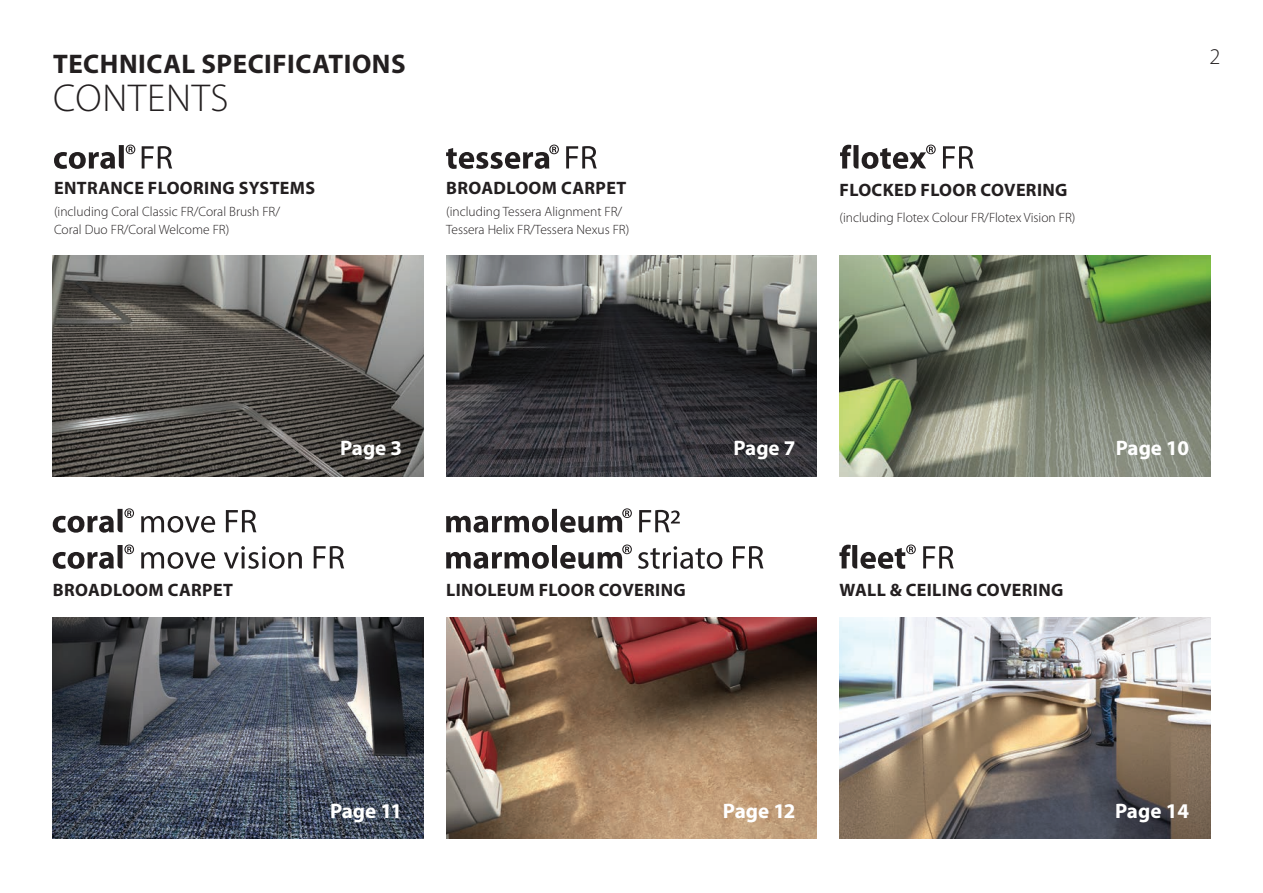
<style>
.page{position:relative;width:1263px;height:893px;background:#fff}
.page>*{position:absolute;margin:0;border:0;box-sizing:border-box;transform-origin:0 0}
.t1{font:300 39px "Myriad Pro";letter-spacing:.02em;color:#231f20}
.t2{font:700 27px "Myriad Pro";letter-spacing:.02em;color:#231f20}
.t3{font:300 22.5px "Myriad Pro";color:#231f20}
.t4{font:700 21px "Myriad Pro";color:#fff}
.t5{font:700 18px "Myriad Pro";letter-spacing:.02em;color:#231f20}
.t6{font:300 13.5px/18px "Myriad Pro";color:#231f20}
</style>
<div class="page">
<svg style="left:142px;top:146px;width:30px;height:22px"></svg>
<svg style="left:54px;top:145px;width:81px;height:24px"></svg>
<svg style="left:566px;top:146px;width:31px;height:22px"></svg>
<svg style="left:446px;top:145px;width:113px;height:24px"></svg>
<img style="left:53px;top:255px;width:370px;height:221px">
<img style="left:446px;top:255px;width:371px;height:221px">
<svg style="left:840px;top:145px;width:96px;height:24px"></svg>
<svg style="left:943px;top:146px;width:30px;height:22px"></svg>
<img style="left:839px;top:255px;width:371px;height:221px">
<svg style="left:141px;top:516px;width:74px;height:17px"></svg>
<svg style="left:226px;top:510px;width:30px;height:22px"></svg>
<svg style="left:53px;top:508px;width:81px;height:25px"></svg>
<svg style="left:141px;top:552px;width:74px;height:17px"></svg>
<svg style="left:224px;top:546px;width:78px;height:23px"></svg>
<svg style="left:314px;top:546px;width:30px;height:22px"></svg>
<svg style="left:53px;top:544px;width:81px;height:25px"></svg>
<img style="left:53px;top:618px;width:370px;height:221px">
<img style="left:839px;top:618px;width:371px;height:221px">
<svg style="left:923px;top:546px;width:31px;height:22px"></svg>
<svg style="left:839px;top:544px;width:77px;height:25px"></svg>
<svg style="left:446px;top:508px;width:186px;height:25px"></svg>
<svg style="left:639px;top:510px;width:41px;height:22px"></svg>
<svg style="left:638px;top:546px;width:84px;height:23px"></svg>
<svg style="left:733px;top:546px;width:30px;height:22px"></svg>
<svg style="left:446px;top:544px;width:186px;height:25px"></svg>
<img style="left:446px;top:618px;width:371px;height:221px">
<h2 class="t2" style="left:53px;top:46px;width:354px">TECHNICAL SPECIFICATIONS</h2>
<h1 class="t1" style="left:53px;top:75px;width:177px">CONTENTS</h1>
<h3 class="t5" style="left:54px;top:176px;width:262px">ENTRANCE FLOORING SYSTEMS</h3>
<p class="t6" style="left:54px;top:203px;width:228px">(including Coral Classic FR/Coral Brush FR/<br>Coral Duo FR/Coral Welcome FR)</p>
<h3 class="t5" style="left:446px;top:176px;width:182px">BROADLOOM CARPET</h3>
<p class="t6" style="left:446px;top:203px;width:185px">(including Tessera Alignment FR/<br>Tessera Helix FR/Tessera Nexus FR)</p>
<h3 class="t5" style="left:840px;top:179px;width:229px">FLOCKED FLOOR COVERING</h3>
<p class="t6" style="left:839px;top:208px;width:237px">(including Flotex Colour FR/Flotex Vision FR)</p>
<h3 class="t3" style="left:1209px;top:43px;width:12px">2</h3>
<h3 class="t5" style="left:53px;top:578px;width:182px">BROADLOOM CARPET</h3>
<h3 class="t4" style="left:340px;top:434px;width:64px">Page 3</h3>
<h3 class="t4" style="left:733px;top:434px;width:64px">Page 7</h3>
<h3 class="t5" style="left:446px;top:578px;width:241px">LINOLEUM FLOOR COVERING</h3>
<h3 class="t5" style="left:840px;top:578px;width:225px">WALL &amp; CEILING COVERING</h3>
<h3 class="t4" style="left:1116px;top:434px;width:75px">Page 10</h3>
<h3 class="t4" style="left:330px;top:797px;width:74px">Page 11</h3>
<h3 class="t4" style="left:1115px;top:797px;width:75px">Page 14</h3>
<h3 class="t4" style="left:723px;top:797px;width:74px">Page 12</h3>
</div>
